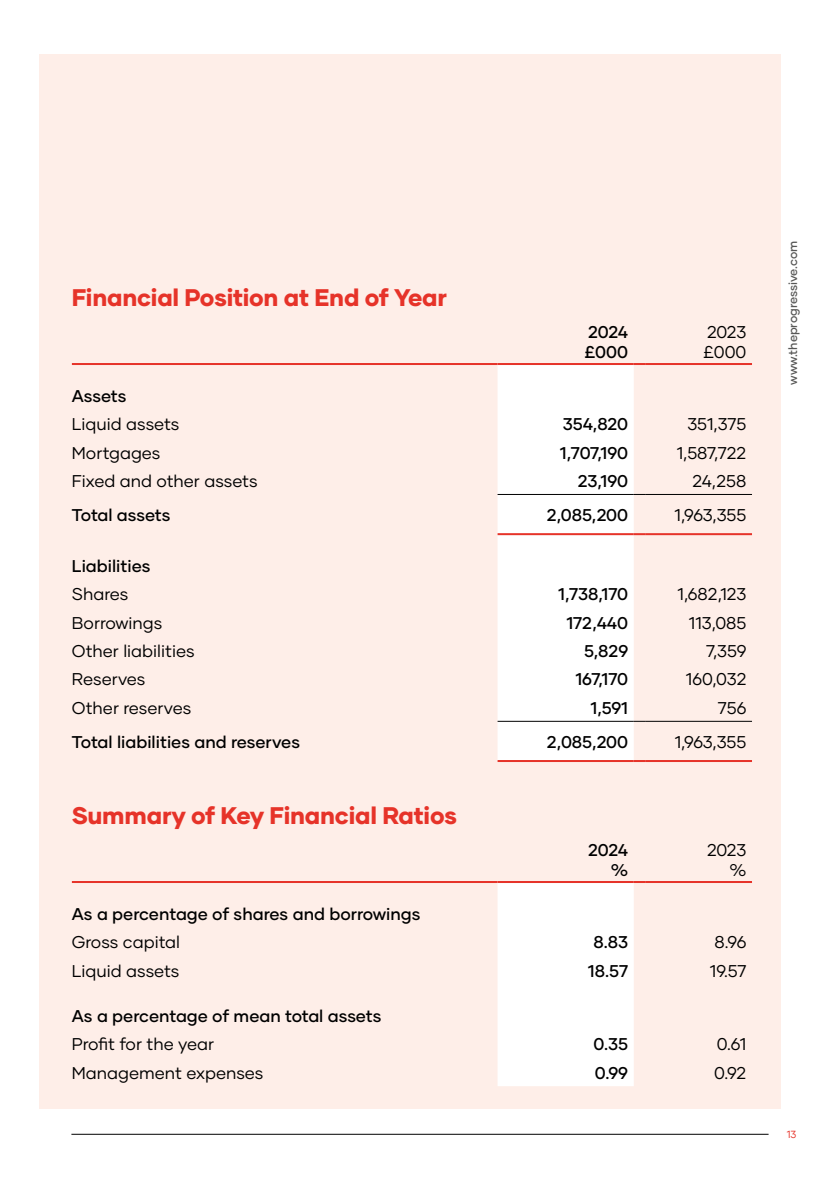
<style>
.page{position:relative;width:840px;height:1191px;background:#fff}
.page>*{position:absolute;margin:0;border:0;box-sizing:border-box;transform-origin:0 0}
.t1{font:800 24px "Gilmer";letter-spacing:-.01em;color:#e63329}
.t2{font:17px/20.4px "Gilmer";color:#000}
.t3{font:500 17px/20.4px "Gilmer";color:#000}
.t4{font:500 12px "Gilmer";color:#575756}
.t5{font:10.4px "Gilmer";color:#e63329}
</style>
<div class="page">
<hr style="left:71px;top:1134px;width:697px;height:1px;background:#000">
<div style="left:40px;top:54px;width:740px;height:1054px;background:#feeee8"></div>
<div style="left:497px;top:365px;width:136px;height:395px;background:#fff"></div>
<hr style="left:497px;top:494px;width:136px;height:1px;background:#000">
<hr style="left:644px;top:494px;width:107px;height:1px;background:#000">
<hr style="left:497px;top:721px;width:136px;height:1px;background:#000">
<hr style="left:644px;top:721px;width:107px;height:1px;background:#000">
<hr style="left:72px;top:363px;width:425px;height:2px;background:#e63329">
<hr style="left:497px;top:363px;width:136px;height:2px;background:#e63329">
<svg style="left:633px;top:363px;width:11px;height:2px"></svg>
<hr style="left:644px;top:363px;width:107px;height:2px;background:#e63329">
<hr style="left:497px;top:533px;width:136px;height:2px;background:#e63329">
<svg style="left:633px;top:533px;width:11px;height:2px"></svg>
<hr style="left:644px;top:533px;width:107px;height:2px;background:#e63329">
<hr style="left:497px;top:760px;width:136px;height:2px;background:#e63329">
<svg style="left:633px;top:760px;width:11px;height:2px"></svg>
<hr style="left:644px;top:760px;width:107px;height:2px;background:#e63329">
<hr style="left:72px;top:881px;width:425px;height:2px;background:#e63329">
<svg style="left:497px;top:881px;width:147px;height:205px;background:#fefbfb"></svg>
<hr style="left:644px;top:881px;width:107px;height:2px;background:#e63329">
<h1 class="t1" style="left:72px;top:283px;width:376px">Financial Position at End of Year</h1>
<p class="t3" style="left:584px;top:322px;width:45px">2024 £000</p>
<p class="t2" style="left:702px;top:322px;width:45px">2023 £000</p>
<p class="t3" style="left:72px;top:385px;width:56px">Assets</p>
<p class="t2" style="left:72px;top:414px;width:109px">Liquid assets</p>
<p class="t3" style="left:562px;top:414px;width:67px">354,820</p>
<p class="t2" style="left:687px;top:414px;width:60px">351,375</p>
<p class="t2" style="left:72px;top:442px;width:90px">Mortgages</p>
<p class="t3" style="left:559px;top:442px;width:70px">1,707,190</p>
<p class="t2" style="left:676px;top:442px;width:71px">1,587,722</p>
<p class="t2" style="left:72px;top:470px;width:187px">Fixed and other assets</p>
<p class="t3" style="left:577px;top:471px;width:52px">23,190</p>
<p class="t2" style="left:692px;top:470px;width:55px">24,258</p>
<p class="t3" style="left:72px;top:505px;width:100px">Total assets</p>
<p class="t3" style="left:546px;top:505px;width:83px">2,085,200</p>
<p class="t2" style="left:674px;top:505px;width:73px">1,963,355</p>
<p class="t3" style="left:72px;top:556px;width:80px">Liabilities</p>
<p class="t2" style="left:72px;top:584px;width:58px">Shares</p>
<p class="t3" style="left:558px;top:584px;width:71px">1,738,170</p>
<p class="t2" style="left:677px;top:584px;width:70px">1,682,123</p>
<p class="t2" style="left:72px;top:612px;width:92px">Borrowings</p>
<p class="t3" style="left:566px;top:612px;width:63px">172,440</p>
<p class="t2" style="left:688px;top:612px;width:59px">113,085</p>
<p class="t2" style="left:72px;top:641px;width:124px">Other liabilities</p>
<p class="t3" style="left:583px;top:641px;width:46px">5,829</p>
<p class="t2" style="left:705px;top:641px;width:42px">7,359</p>
<p class="t2" style="left:72px;top:669px;width:75px">Reserves</p>
<p class="t3" style="left:575px;top:669px;width:54px">167,170</p>
<p class="t2" style="left:685px;top:669px;width:62px">160,032</p>
<p class="t2" style="left:72px;top:697px;width:121px">Other reserves</p>
<p class="t3" style="left:590px;top:697px;width:39px">1,591</p>
<p class="t2" style="left:717px;top:697px;width:30px">756</p>
<p class="t3" style="left:72px;top:731px;width:229px">Total liabilities and reserves</p>
<p class="t3" style="left:546px;top:731px;width:83px">2,085,200</p>
<p class="t2" style="left:674px;top:731px;width:73px">1,963,355</p>
<h1 class="t1" style="left:72px;top:800px;width:386px">Summary of Key Financial Ratios</h1>
<p class="t3" style="left:588px;top:839px;width:41px;text-align:right">2024 %</p>
<p class="t2" style="left:706px;top:839px;width:41px;text-align:right">2023 %</p>
<p class="t3" style="left:72px;top:903px;width:350px">As a percentage of shares and borrowings</p>
<p class="t2" style="left:72px;top:932px;width:109px">Gross capital</p>
<p class="t3" style="left:593px;top:932px;width:36px">8.83</p>
<p class="t2" style="left:714px;top:932px;width:33px">8.96</p>
<p class="t2" style="left:72px;top:960px;width:109px">Liquid assets</p>
<p class="t3" style="left:587px;top:960px;width:42px">18.57</p>
<p class="t2" style="left:709px;top:960px;width:38px">19.57</p>
<p class="t3" style="left:72px;top:1005px;width:311px">As a percentage of mean total assets</p>
<p class="t2" style="left:72px;top:1034px;width:144px">Profit for the year</p>
<p class="t3" style="left:593px;top:1034px;width:36px">0.35</p>
<p class="t2" style="left:716px;top:1034px;width:31px">0.61</p>
<p class="t2" style="left:72px;top:1062px;width:193px">Management expenses</p>
<p class="t3" style="left:594px;top:1062px;width:35px">0.99</p>
<p class="t2" style="left:713px;top:1062px;width:34px">0.92</p>
<p class="t4" style="left:785px;top:385px;width:145px;rotate:-90deg">www.theprogressive.com</p>
<p class="t5" style="left:786px;top:1127px;width:11px">13</p>
</div>
